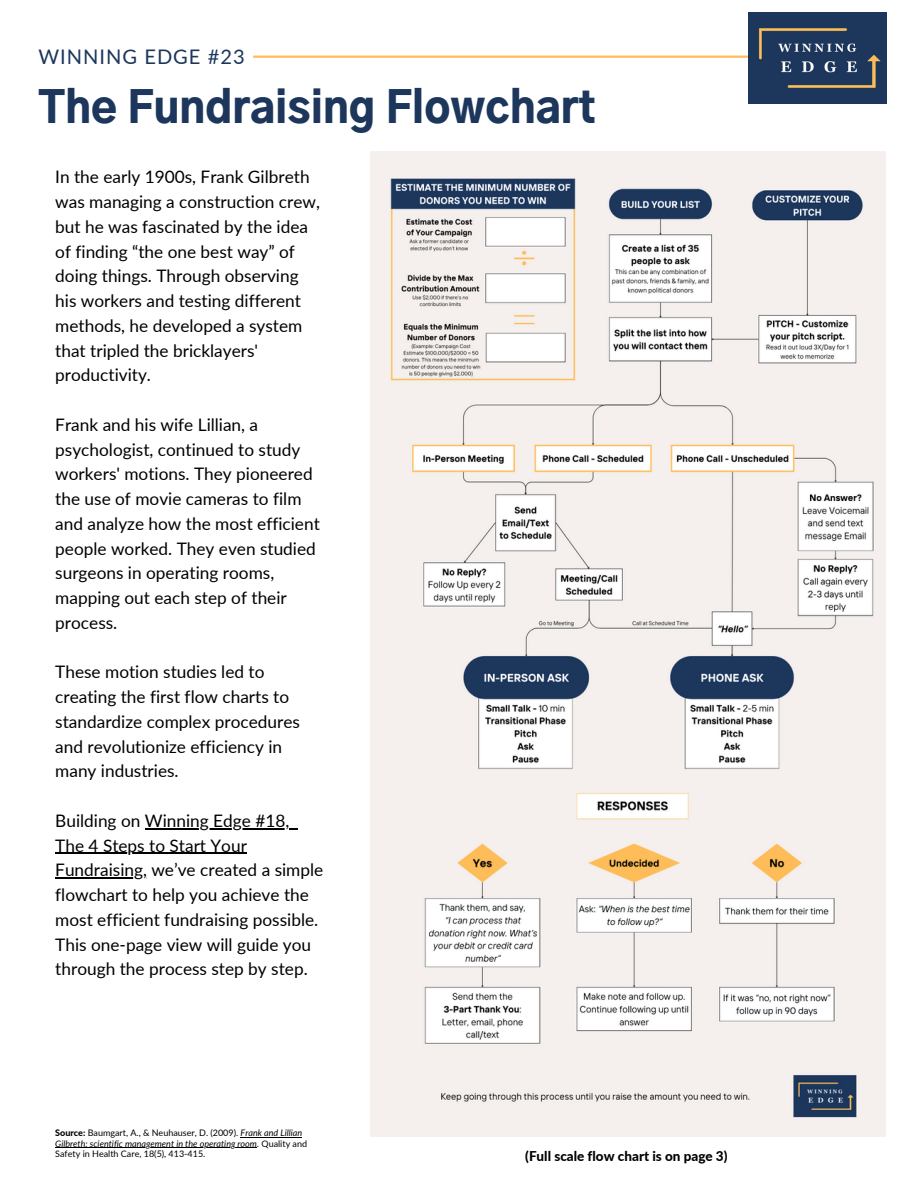
<style>
.page{position:relative;width:918px;height:1188px;background:#fff}
.page>*{position:absolute;margin:0;border:0;box-sizing:border-box;transform-origin:0 0}
.t1{font:900 42.6px "Gothic A1";color:#1c365c}
.t2{font:20.1px "Lato";letter-spacing:.05em;color:#1c365c}
.t3{font:17.25px/24.8px "Lato";color:#000}
.t4{font:800 13.5px "Lato";color:#000}
.t5{font:italic 9px/10.5px "Lato";color:#000}
.t6{font:9px "Lato";color:#000}
.s1{font-weight:800}
.s2{font-style:italic}
.s3{font-style:normal}
</style>
<div class="page">
<hr style="left:253px;top:56px;width:631px;height:2px;background:#ffbd59">
<img style="left:749px;top:12px;width:137px;height:91px">
<img style="left:371px;top:152px;width:515px;height:984px">
<hr style="left:145px;top:828px;width:144px;height:1px;background:#000">
<hr style="left:55px;top:853px;width:192px;height:1px;background:#000">
<hr style="left:55px;top:878px;width:92px;height:1px;background:#000">
<hr style="left:241px;top:1137px;width:61px;height:1px;background:#000">
<hr style="left:55px;top:1147px;width:202px;height:1px;background:#000">
<h4 class="t2" style="left:38px;top:44px;width:208px">WINNING EDGE #23</h4>
<h4 class="t1" style="left:38px;top:89px;width:559px">The Fundraising Flowchart</h4>
<p class="t3" style="left:55px;top:164px;width:266px">In the early 1900s, Frank Gilbreth was managing a construction crew, but he was fascinated by the idea of finding “the one best way” of doing things. Through observing his workers and testing different methods, he developed a system that tripled the bricklayers' productivity.</p>
<p class="t3" style="left:55px;top:412px;width:266px">Frank and his wife Lillian, a psychologist, continued to study workers' motions. They pioneered the use of movie cameras to film and analyze how the most efficient people worked. They even studied surgeons in operating rooms, mapping out each step of their process.</p>
<p class="t3" style="left:55px;top:659px;width:246px">These motion studies led to creating the first flow charts to standardize complex procedures and revolutionize efficiency in many industries.</p>
<p class="t3" style="left:55px;top:808px;width:235px">Building on Winning Edge #18,</p>
<p class="t3" style="left:55px;top:833px;width:193px">The 4 Steps to Start Your</p>
<p class="t3" style="left:55px;top:857px;width:270px">Fundraising, we’ve created a simple flowchart to help you achieve the most efficient fundraising possible.<br>This one-page view will guide you through the process step by step.</p>
<p class="t6" style="left:55px;top:1127px;width:248px"><span class="s1">Source:</span> Baumgart, A., &amp; Neuhauser, D. (2009). <span class="s2">Frank and Lillian</span></p>
<p class="t5" style="left:55px;top:1138px;width:253px">Gilbreth: scientific management in the operating room. <span class="s3">Quality and<br>Safety in Health Care, 18(5), 413-415.</span></p>
<p class="t4" style="left:525px;top:1148px;width:204px">(Full scale flow chart is on page 3)</p>
</div>
